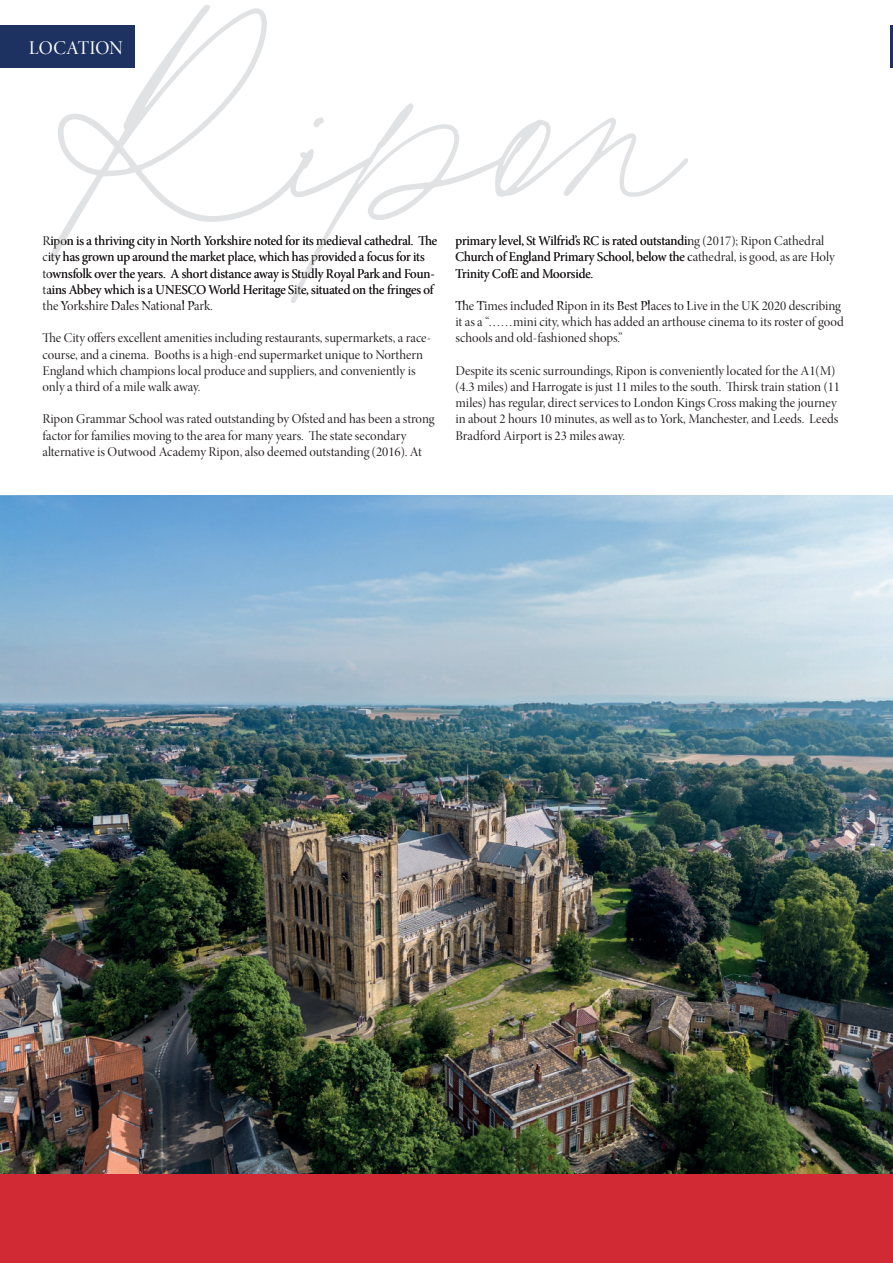
<style>
.page{position:relative;width:893px;height:1263px;background:#fff}
.page>*{position:absolute;margin:0;border:0;box-sizing:border-box;transform-origin:0 0}
.t1{font:165.75px "printedmoments";color:#e1e2e4}
.t2{font:19.5px "Minion Pro Disp";letter-spacing:.005em;color:#fff}
.t3{font:13.5px/16.2px "Minion Pro Disp";letter-spacing:-.005em;color:#231f20}
</style>
<div class="page">
<img style="left:0;top:495px;width:893px;height:679px">
<div style="left:0;top:1174px;width:893px;height:89px;background:#d22a34"></div>
<hr style="left:50px;top:300px;width:162px;height:3px;background:#e1e2e4">
<hr style="left:456px;top:300px;width:232px;height:3px;background:#e1e2e4">
<div style="left:0;top:26px;width:134px;height:42px;background:#1d3261"></div>
<hr style="left:891px;top:26px;width:2px;height:42px;background:#1d3261">
<h1 class="t1" style="left:42px;top:50px;width:656px">Ripon</h1>
<h2 class="t2" style="left:29px;top:36px;width:96px">LOCATION</h2>
<p class="t3" style="left:43px;top:233px;width:396px">Ripon is a thriving city in North Yorkshire noted for its medieval cathedral. The city has grown up around the market place, which has provided a focus for its townsfolk over the years. A short distance away is Studly Royal Park and Foun&shy;tains Abbey which is a UNESCO World Heritage Site, situated on the fringes of the Yorkshire Dales National Park.</p>
<p class="t3" style="left:455px;top:233px;width:381px">primary level, St Wilfrid’s RC is rated outstanding (2017); Ripon Cathedral<br>Church of England Primary School, below the cathedral, is good, as are Holy<br>Trinity CofE and Moorside.</p>
<p class="t3" style="left:455px;top:298px;width:387px">The Times included Ripon in its Best Places to Live in the UK 2020 describing</p>
<p class="t3" style="left:43px;top:330px;width:390px">The City offers excellent amenities including restaurants, supermarkets, a race&shy;course, and a cinema. Booths is a high-end supermarket unique to Northern England which champions local produce and suppliers, and conveniently is only a third of a mile walk away.</p>
<p class="t3" style="left:43px;top:411px;width:394px">Ripon Grammar School was rated outstanding by Ofsted and has been a strong factor for families moving to the area for many years. The state secondary alternative is Outwood Academy Ripon, also deemed outstanding (2016). At</p>
<p class="t3" style="left:455px;top:314px;width:390px">it as a “……mini city, which has added an arthouse cinema to its roster of good schools and old-fashioned shops.”</p>
<p class="t3" style="left:455px;top:363px;width:386px">Despite its scenic surroundings, Ripon is conveniently located for the A1(M) (4.3 miles) and Harrogate is just 11 miles to the south. Thirsk train station (11 miles) has regular, direct services to London Kings Cross making the journey in about 2 hours 10 minutes, as well as to York, Manchester, and Leeds. Leeds Bradford Airport is 23 miles away.</p>
</div>
